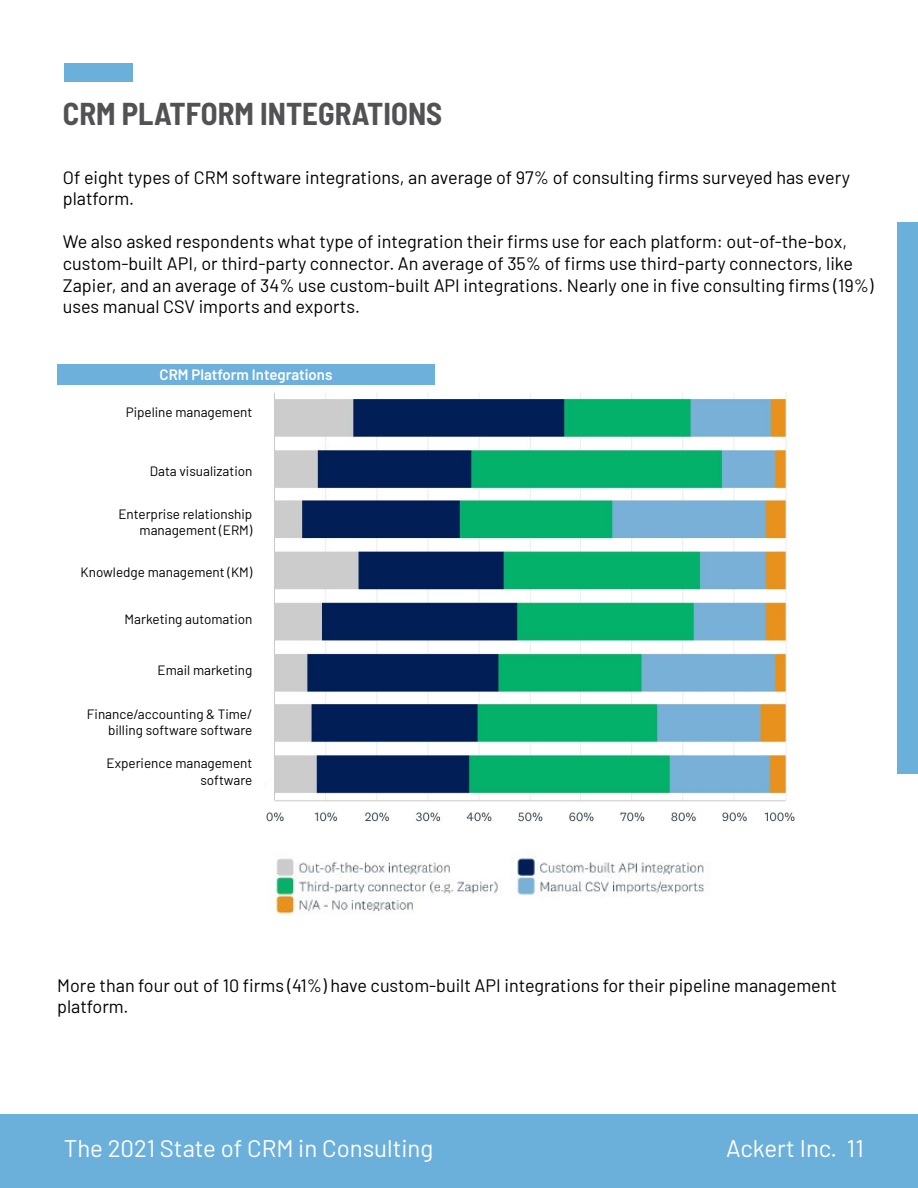
<style>
.page{position:relative;width:918px;height:1188px;background:#fff}
.page>*{position:absolute;margin:0;border:0;box-sizing:border-box;transform-origin:0 0}
.t1{font:700 semi-condensed 30.9px "Barlow";color:#525255}
.t2{font:24px "Barlow";color:#fff}
.t3{font:18px/21.6px "Barlow";color:#000}
.t4{font:600 15px "Barlow";color:#fff}
.t5{font:13.5px/16.2px "Barlow";color:#000;text-align:right}
</style>
<div class="page">
<div style="left:64px;top:63px;width:68px;height:19px;background:#6bb0db"></div>
<div style="left:897px;top:223px;width:21px;height:551px;background:#6bb0db"></div>
<hr style="left:0;top:1114px;width:1px;height:74px;background:#6bb0db">
<div style="left:1px;top:1114px;width:917px;height:74px;background:#6bb0db"></div>
<img style="left:274px;top:856px;width:430px;height:59px">
<div style="left:57px;top:365px;width:378px;height:20px;background:#6db0db"></div>
<img style="left:266px;top:392px;width:529px;height:430px">
<h1 class="t1" style="left:63px;top:92px;width:381px">CRM PLATFORM INTEGRATIONS</h1>
<p class="t3" style="left:63px;top:165px;width:789px">Of eight types of CRM software integrations, an average of 97% of consulting firms surveyed has every platform.</p>
<p class="t3" style="left:63px;top:230px;width:812px">We also asked respondents what type of integration their firms use for each platform: out-of-the-box, custom-built API, or third-party connector. An average of 35% of firms use third-party connectors, like Zapier, and an average of 34% use custom-built API integrations. Nearly one in five consulting firms (19%) uses manual CSV imports and exports.</p>
<p class="t4" style="left:160px;top:363px;width:174px">CRM Platform Integrations</p>
<p class="t5" style="left:126px;top:403px;width:128px">Pipeline management</p>
<p class="t5" style="left:150px;top:462px;width:104px">Data visualization</p>
<p class="t5" style="left:118px;top:505px;width:136px">Enterprise relationship management (ERM)</p>
<p class="t5" style="left:81px;top:563px;width:173px">Knowledge management (KM)</p>
<p class="t5" style="left:125px;top:610px;width:129px">Marketing automation</p>
<p class="t5" style="left:158px;top:661px;width:96px">Email marketing</p>
<p class="t5" style="left:87px;top:705px;width:167px">Finance/accounting &amp; Time/ billing software software</p>
<p class="t5" style="left:107px;top:754px;width:147px">Experience management software</p>
<p class="t3" style="left:57px;top:973px;width:781px">More than four out of 10 firms (41%) have custom-built API integrations for their pipeline management platform.</p>
<h2 class="t2" style="left:64px;top:1131px;width:371px">The 2021 State of CRM in Consulting</h2>
<h2 class="t2" style="left:726px;top:1131px;width:139px">Ackert Inc. 11</h2>
</div>
